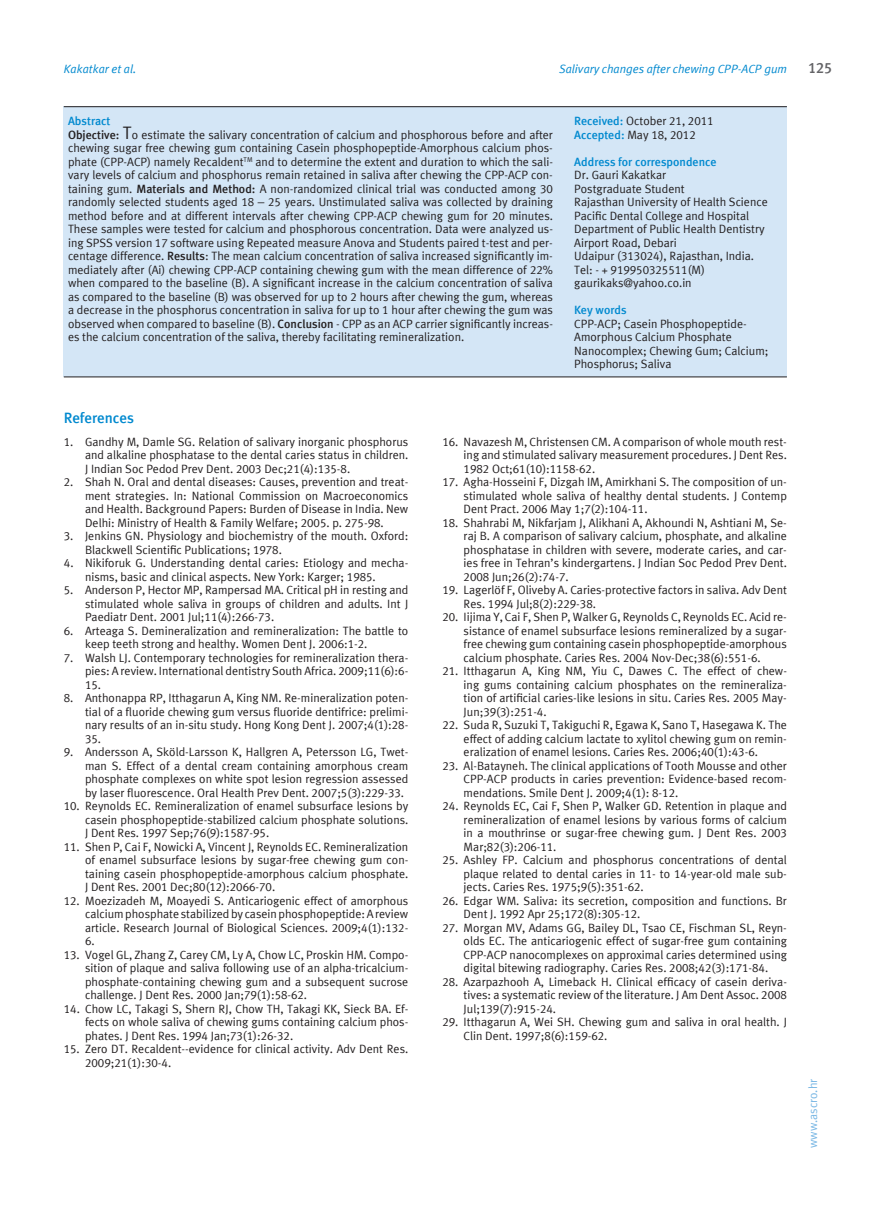
<style>
.page{position:relative;width:872px;height:1212px;background:#fff}
.page>*{position:absolute;margin:0;border:0;box-sizing:border-box;transform-origin:0 0}
.t1{font:700 15px "Meta ASC";color:#0089cf}
.t2{font:700 15px "Meta ASC";color:#636366}
.t3{font:12px/13.5px "Meta ASC";color:#231f20;text-align:justify}
.t4{font:italic 12px "Meta ASC";color:#0089cf}
.t5{font:700 12px "Meta ASC";color:#0089cf}
.t6{font:12px "Meta ASC";color:#77b6e4}
.s1{font-weight:700;color:#0089cf}
.s2{font-weight:700}
.s3{font-size:18px}
</style>
<div class="page">
<div style="left:64px;top:107px;width:723px;height:270px;background:#d4e6f6"></div>
<hr style="left:64px;top:106px;width:723px;height:1px;background:#231f20">
<hr style="left:64px;top:376px;width:723px;height:1px;background:#231f20">
<p class="t4" style="left:64px;top:62px;width:74px">Kakatkar et al.</p>
<p class="t4" style="left:559px;top:62px;width:229px">Salivary changes after chewing CPP-ACP gum</p>
<p class="t2" style="left:808px;top:59px;width:26px">125</p>
<p class="t3" style="left:68px;top:114px;width:486px;text-align:left"><span class="s1">Abstract<br></span><span class="s2">Objective:</span> <span class="s3">T</span>o estimate the salivary concentration of calcium and phosphorous before and after chewing sugar free chewing gum containing Casein phosphopeptide-Amorphous calcium phos&shy;phate (CPP-ACP) namely Recaldent<sup>TM</sup> and to determine the extent and duration to which the sali&shy;vary levels of calcium and phosphorus remain retained in saliva after chewing the CPP-ACP con&shy;taining gum. <span class="s2">Materials and Method:</span> A non-randomized clinical trial was conducted among 30 randomly selected students aged 18 – 25 years. Unstimulated saliva was collected by draining method before and at different intervals after chewing CPP-ACP chewing gum for 20 minutes.<br>These samples were tested for calcium and phosphorous concentration. Data were analyzed us&shy;ing SPSS version 17 software using Repeated measure Anova and Students paired t-test and per&shy;centage difference. <span class="s2">Results</span>: The mean calcium concentration of saliva increased significantly im&shy;mediately after (Ai) chewing CPP-ACP containing chewing gum with the mean difference of 22% when compared to the baseline (B). A significant increase in the calcium concentration of saliva as compared to the baseline (B) was observed for up to 2 hours after chewing the gum, whereas a decrease in the phosphorus concentration in saliva for up to 1 hour after chewing the gum was observed when compared to baseline (B). <span class="s2">Conclusion</span> - CPP as an ACP carrier significantly increas&shy;es the calcium concentration of the saliva, thereby facilitating remineralization.</p>
<p class="t3" style="left:574px;top:114px;width:141px"><span class="s1">Received:</span> October 21, 2011<br><span class="s1">Accepted:</span> May 18, 2012</p>
<p class="t5" style="left:574px;top:154px;width:144px">Address for correspondence</p>
<p class="t3" style="left:574px;top:168px;width:195px;text-align:left">Dr. Gauri Kakatkar<br>Postgraduate Student<br>Rajasthan University of Health Science<br>Pacific Dental College and Hospital<br>Department of Public Health Dentistry<br>Airport Road, Debari<br>Udaipur (313024), Rajasthan, India.<br>Tel: - + 919950325511(M) gaurikaks@yahoo.co.in</p>
<p class="t5" style="left:574px;top:303px;width:54px">Key words</p>
<p class="t3" style="left:574px;top:316px;width:196px;text-align:left">CPP-ACP; Casein Phosphopeptide-<br>Amorphous Calcium Phosphate<br>Nanocomplex; Chewing Gum; Calcium;<br>Phosphorus; Saliva</p>
<p class="t1" style="left:64px;top:409px;width:72px">References</p>
<p class="t3" style="left:85px;top:434px;width:325px;text-indent:-21px">1. Gandhy M, Damle SG. Relation of salivary inorganic phosphorus and alkaline phosphatase to the dental caries status in children.<br>J Indian Soc Pedod Prev Dent. 2003 Dec;21(4):135-8.</p>
<p class="t3" style="left:85px;top:475px;width:325px;text-indent:-21px">2. Shah N. Oral and dental diseases: Causes, prevention and treat&shy;ment strategies. In: National Commission on Macroeconomics and Health. Background Papers: Burden of Disease in India. New Delhi: Ministry of Health &amp; Family Welfare; 2005. p. 275-98.</p>
<p class="t3" style="left:85px;top:529px;width:325px;text-indent:-21px">3. Jenkins GN. Physiology and biochemistry of the mouth. Oxford:<br>Blackwell Scientific Publications; 1978.</p>
<p class="t3" style="left:85px;top:556px;width:325px;text-indent:-21px">4. Nikiforuk G. Understanding dental caries: Etiology and mecha&shy;nisms, basic and clinical aspects. New York: Karger; 1985.</p>
<p class="t3" style="left:85px;top:583px;width:325px;text-indent:-21px">5. Anderson P, Hector MP, Rampersad MA. Critical pH in resting and stimulated whole saliva in groups of children and adults. Int J Paediatr Dent. 2001 Jul;11(4):266-73.</p>
<p class="t3" style="left:85px;top:623px;width:325px;text-indent:-21px">6. Arteaga S. Demineralization and remineralization: The battle to keep teeth strong and healthy. Women Dent J. 2006:1-2.</p>
<p class="t3" style="left:85px;top:650px;width:325px;text-indent:-21px">7. Walsh LJ. Contemporary technologies for remineralization thera&shy;pies: A review. International dentistry South Africa. 2009;11(6):6- 15.</p>
<p class="t3" style="left:85px;top:691px;width:325px;text-indent:-21px">8. Anthonappa RP, Itthagarun A, King NM. Re-mineralization poten&shy;tial of a fluoride chewing gum versus fluoride dentifrice: prelimi&shy;nary results of an in-situ study. Hong Kong Dent J. 2007;4(1):28- 35.</p>
<p class="t3" style="left:85px;top:745px;width:325px;text-indent:-21px">9. Andersson A, Sköld-Larsson K, Hallgren A, Petersson LG, Twet&shy;man S. Effect of a dental cream containing amorphous cream phosphate complexes on white spot lesion regression assessed by laser fluorescence. Oral Health Prev Dent. 2007;5(3):229-33.</p>
<p class="t3" style="left:85px;top:799px;width:325px;text-indent:-21px">10. Reynolds EC. Remineralization of enamel subsurface lesions by casein phosphopeptide-stabilized calcium phosphate solutions.<br>J Dent Res. 1997 Sep;76(9):1587-95.</p>
<p class="t3" style="left:85px;top:839px;width:325px;text-indent:-21px">11. Shen P, Cai F, Nowicki A, Vincent J, Reynolds EC. Remineralization of enamel subsurface lesions by sugar-free chewing gum con&shy;taining casein phosphopeptide-amorphous calcium phosphate.<br>J Dent Res. 2001 Dec;80(12):2066-70.</p>
<p class="t3" style="left:85px;top:893px;width:325px;text-indent:-21px">12. Moezizadeh M, Moayedi S. Anticariogenic effect of amorphous calcium phosphate stabilized by casein phosphopeptide: A review article. Research Journal of Biological Sciences. 2009;4(1):132- 6.</p>
<p class="t3" style="left:85px;top:947px;width:325px;text-indent:-21px">13. Vogel GL, Zhang Z, Carey CM, Ly A, Chow LC, Proskin HM. Compo&shy;sition of plaque and saliva following use of an alpha-tricalcium&shy;phosphate-containing chewing gum and a subsequent sucrose challenge. J Dent Res. 2000 Jan;79(1):58-62.</p>
<p class="t3" style="left:85px;top:1001px;width:325px;text-indent:-21px">14. Chow LC, Takagi S, Shern RJ, Chow TH, Takagi KK, Sieck BA. Ef&shy;fects on whole saliva of chewing gums containing calcium phos&shy;phates. J Dent Res. 1994 Jan;73(1):26-32.</p>
<p class="t3" style="left:85px;top:1042px;width:325px;text-indent:-21px">15. Zero DT. Recaldent--evidence for clinical activity. Adv Dent Res.<br>2009;21(1):30-4.</p>
<p class="t3" style="left:463px;top:434px;width:325px;text-indent:-21px">16. Navazesh M, Christensen CM. A comparison of whole mouth rest&shy;ing and stimulated salivary measurement procedures. J Dent Res.<br>1982 Oct;61(10):1158-62.</p>
<p class="t3" style="left:463px;top:475px;width:325px;text-indent:-21px">17. Agha-Hosseini F, Dizgah IM, Amirkhani S. The composition of un&shy;stimulated whole saliva of healthy dental students. J Contemp Dent Pract. 2006 May 1;7(2):104-11.</p>
<p class="t3" style="left:463px;top:515px;width:325px;text-indent:-21px">18. Shahrabi M, Nikfarjam J, Alikhani A, Akhoundi N, Ashtiani M, Se&shy;raj B. A comparison of salivary calcium, phosphate, and alkaline phosphatase in children with severe, moderate caries, and car&shy;ies free in Tehran’s kindergartens. J Indian Soc Pedod Prev Dent.<br>2008 Jun;26(2):74-7.</p>
<p class="t3" style="left:463px;top:583px;width:325px;text-indent:-21px">19. Lagerlöf F, Oliveby A. Caries-protective factors in saliva. Adv Dent<br>Res. 1994 Jul;8(2):229-38.</p>
<p class="t3" style="left:463px;top:610px;width:325px;text-indent:-21px">20. Iijima Y, Cai F, Shen P, Walker G, Reynolds C, Reynolds EC. Acid re&shy;sistance of enamel subsurface lesions remineralized by a sugar&shy;free chewing gum containing casein phosphopeptide-amorphous calcium phosphate. Caries Res. 2004 Nov-Dec;38(6):551-6.</p>
<p class="t3" style="left:463px;top:664px;width:325px;text-indent:-21px">21. Itthagarun A, King NM, Yiu C, Dawes C. The effect of chew&shy;ing gums containing calcium phosphates on the remineraliza&shy;tion of artificial caries-like lesions in situ. Caries Res. 2005 May-Jun;39(3):251-4.</p>
<p class="t3" style="left:463px;top:718px;width:325px;text-indent:-21px">22. Suda R, Suzuki T, Takiguchi R, Egawa K, Sano T, Hasegawa K. The effect of adding calcium lactate to xylitol chewing gum on remin&shy;eralization of enamel lesions. Caries Res. 2006;40(1):43-6.</p>
<p class="t3" style="left:463px;top:758px;width:325px;text-indent:-21px">23. Al-Batayneh. The clinical applications of Tooth Mousse and other CPP-ACP products in caries prevention: Evidence-based recom&shy;mendations. Smile Dent J. 2009;4(1): 8-12.</p>
<p class="t3" style="left:463px;top:799px;width:325px;text-indent:-21px">24. Reynolds EC, Cai F, Shen P, Walker GD. Retention in plaque and remineralization of enamel lesions by various forms of calcium in a mouthrinse or sugar-free chewing gum. J Dent Res. 2003<br>Mar;82(3):206-11.</p>
<p class="t3" style="left:463px;top:853px;width:325px;text-indent:-21px">25. Ashley FP. Calcium and phosphorus concentrations of dental plaque related to dental caries in 11- to 14-year-old male sub&shy;jects. Caries Res. 1975;9(5):351-62.</p>
<p class="t3" style="left:463px;top:893px;width:325px;text-indent:-21px">26. Edgar WM. Saliva: its secretion, composition and functions. Br<br>Dent J. 1992 Apr 25;172(8):305-12.</p>
<p class="t3" style="left:463px;top:920px;width:325px;text-indent:-21px">27. Morgan MV, Adams GG, Bailey DL, Tsao CE, Fischman SL, Reyn&shy;olds EC. The anticariogenic effect of sugar-free gum containing CPP-ACP nanocomplexes on approximal caries determined using digital bitewing radiography. Caries Res. 2008;42(3):171-84.</p>
<p class="t3" style="left:463px;top:974px;width:325px;text-indent:-21px">28. Azarpazhooh A, Limeback H. Clinical efficacy of casein deriva&shy;tives: a systematic review of the literature. J Am Dent Assoc. 2008<br>Jul;139(7):915-24.</p>
<p class="t3" style="left:463px;top:1015px;width:325px;text-indent:-21px">29. Itthagarun A, Wei SH. Chewing gum and saliva in oral health. J<br>Clin Dent. 1997;8(6):159-62.</p>
<p class="t6" style="left:806px;top:1148px;width:71px;rotate:-90deg">www.ascro.hr</p>
</div>
